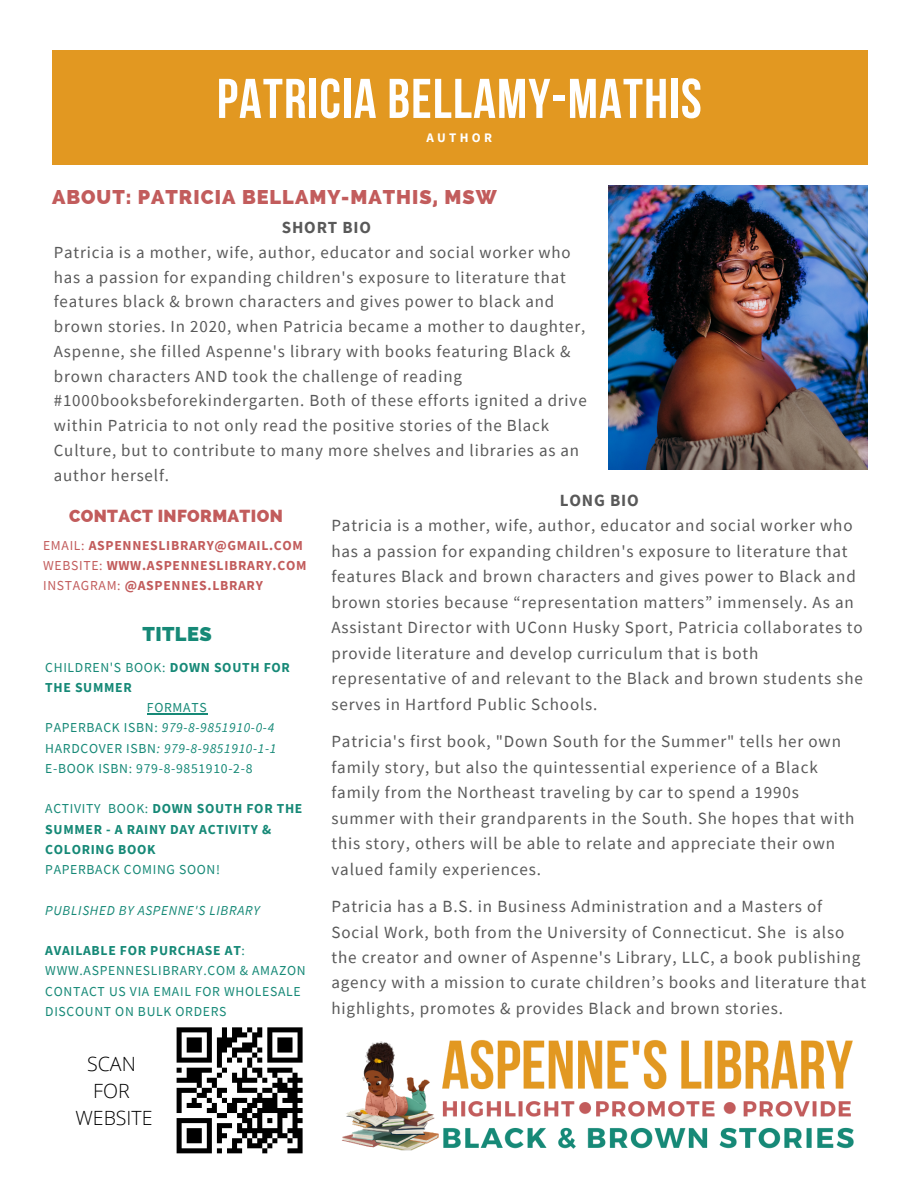
<style>
.page{position:relative;width:918px;height:1188px;background:#fff}
.page>*{position:absolute;margin:0;border:0;box-sizing:border-box;transform-origin:0 0}
.t1{font:55.8px "Bebas Neue Cyrillic";letter-spacing:.02em;color:#fff}
.t2{font:800 19.95px "Raleway";letter-spacing:.05em;color:#c25c5c}
.t3{font:800 19.95px "Raleway";letter-spacing:.02em;color:#168977}
.t4{font:300 19.65px "Open Sans";color:#000}
.t5{font:800 17.4px "Raleway";letter-spacing:.02em;color:#c25c5c}
.t6{font:17.1px/25.5px "Source Sans Pro";letter-spacing:.05em;color:#595959}
.t7{font:700 17.1px "Source Sans Pro";letter-spacing:.05em;color:#595959}
.t8{font:16.95px/24.8px "Source Sans Pro";letter-spacing:.05em;color:#595959}
.t9{font:700 16.95px "Source Sans Pro";letter-spacing:.05em;color:#595959}
.t10{font:13.65px/20.2px "Source Sans Pro";letter-spacing:.05em;color:#168977}
.t11{font:700 13.65px/20.2px "Source Sans Pro";letter-spacing:.05em;color:#168977}
.t12{font:italic 13.65px "Source Sans Pro";letter-spacing:.05em;color:#168977}
.t13{font:700 13.65px "Source Sans Pro";letter-spacing:.05em;color:#c25c5c}
.t14{font:700 13.05px "Source Sans Pro";letter-spacing:.25em;color:#fff}
.s1{font-weight:400}
.s2{font-style:normal}
</style>
<div class="page">
<img style="left:609px;top:186px;width:258px;height:283px">
<hr style="left:147px;top:713px;width:60px;height:1px;background:#168977">
<div style="left:52px;top:51px;width:816px;height:113px;background:#e29821"></div>
<img style="left:342px;top:1040px;width:512px;height:111px">
<div style="left:177px;top:1027px;width:35px;height:5px;background:#000"></div>
<div style="left:187px;top:1037px;width:15px;height:5px;background:#000"></div>
<div style="left:187px;top:1042px;width:15px;height:6px;background:#000"></div>
<div style="left:187px;top:1048px;width:15px;height:5px;background:#000"></div>
<svg style="left:177px;top:1032px;width:5px;height:26px"></svg>
<div style="left:177px;top:1058px;width:35px;height:5px;background:#000"></div>
<svg style="left:177px;top:1068px;width:5px;height:5px"></svg>
<div style="left:187px;top:1068px;width:25px;height:5px;background:#000"></div>
<div style="left:187px;top:1073px;width:15px;height:5px;background:#000"></div>
<div style="left:177px;top:1078px;width:25px;height:5px;background:#000"></div>
<div style="left:177px;top:1088px;width:20px;height:5px;background:#000"></div>
<div style="left:187px;top:1103px;width:15px;height:5px;background:#000"></div>
<svg style="left:177px;top:1093px;width:5px;height:20px"></svg>
<div style="left:177px;top:1118px;width:35px;height:5px;background:#000"></div>
<div style="left:187px;top:1128px;width:15px;height:5px;background:#000"></div>
<div style="left:187px;top:1133px;width:15px;height:5px;background:#000"></div>
<div style="left:187px;top:1138px;width:15px;height:5px;background:#000"></div>
<svg style="left:177px;top:1123px;width:5px;height:25px"></svg>
<div style="left:177px;top:1148px;width:35px;height:5px;background:#000"></div>
<svg style="left:192px;top:1027px;width:111px;height:126px"></svg>
<div style="left:287px;top:1148px;width:16px;height:5px;background:#000"></div>
<p class="t1" style="left:217px;top:76px;width:486px">PATRICIA BELLAMY-MATHIS</p>
<p class="t14" style="left:427px;top:129px;width:67px">AUTHOR</p>
<p class="t2" style="left:52px;top:185px;width:446px">ABOUT: PATRICIA BELLAMY-MATHIS, MSW</p>
<p class="t9" style="left:282px;top:217px;width:91px">SHORT BIO</p>
<p class="t8" style="left:54px;top:240px;width:534px">Patricia is a mother, wife, author, educator and social worker who has a passion for expanding children's exposure to literature that features black &amp; brown characters and gives power to black and brown stories. In 2020, when Patricia became a mother to daughter, Aspenne, she filled Aspenne's library with books featuring Black &amp; brown characters AND took the challenge of reading #1000booksbeforekindergarten. Both of these efforts ignited a drive within Patricia to not only read the positive stories of the Black Culture, but to contribute to many more shelves and libraries as an author herself.</p>
<p class="t5" style="left:69px;top:505px;width:215px">CONTACT INFORMATION</p>
<p class="t13" style="left:43px;top:537px;width:261px"><span class="s1">EMAIL:</span> ASPENNESLIBRARY@GMAIL.COM</p>
<p class="t13" style="left:43px;top:557px;width:265px"><span class="s1">WEBSITE:</span> WWW.ASPENNESLIBRARY.COM</p>
<p class="t13" style="left:43px;top:577px;width:221px"><span class="s1">INSTAGRAM:</span> @ASPENNES.LBRARY</p>
<p class="t7" style="left:560px;top:489px;width:81px">LONG BIO</p>
<p class="t6" style="left:331px;top:512px;width:533px">Patricia is a mother, wife, author, educator and social worker who has a passion for expanding children's exposure to literature that features Black and brown characters and gives power to Black and brown stories because “representation matters” immensely. As an Assistant Director with UConn Husky Sport, Patricia collaborates to provide literature and develop curriculum that is both representative of and relevant to the Black and brown students she serves in Hartford Public Schools.</p>
<p class="t6" style="left:331px;top:728px;width:525px">Patricia's first book, "Down South for the Summer" tells her own family story, but also the quintessential experience of a Black family from the Northeast traveling by car to spend a 1990s summer with their grandparents in the South. She hopes that with this story, others will be able to relate and appreciate their own valued family experiences.</p>
<p class="t6" style="left:331px;top:893px;width:536px">Patricia has a B.S. in Business Administration and a Masters of Social Work, both from the University of Connecticut. She is also the creator and owner of Aspenne's Library, LLC, a book publishing agency with a mission to curate children’s books and literature that highlights, promotes &amp; provides Black and brown stories.</p>
<p class="t3" style="left:143px;top:622px;width:71px">TITLES</p>
<p class="t11" style="left:45px;top:657px;width:246px"><span class="s1">CHILDREN'S BOOK:</span> DOWN SOUTH FOR<br>THE SUMMER</p>
<p class="t10" style="left:147px;top:697px;width:61px">FORMATS</p>
<p class="t12" style="left:45px;top:719px;width:230px"><span class="s2">PAPERBACK ISBN:</span> 979-8-9851910-0-4</p>
<p class="t12" style="left:45px;top:739px;width:233px"><span class="s2">HARDCOVER ISBN</span>: 979-8-9851910-1-1</p>
<p class="t10" style="left:45px;top:758px;width:209px">E-BOOK ISBN: 979-8-9851910-2-8</p>
<p class="t11" style="left:45px;top:798px;width:259px"><span class="s1">ACTIVITY BOOK:</span> DOWN SOUTH FOR THE<br>SUMMER - A RAINY DAY ACTIVITY &amp;<br>COLORING BOOK</p>
<p class="t10" style="left:45px;top:859px;width:176px">PAPERBACK COMING SOON!</p>
<p class="t12" style="left:45px;top:901px;width:216px">PUBLISHED BY ASPENNE'S LIBRARY</p>
<p class="t11" style="left:45px;top:940px;width:201px">AVAILABLE FOR PURCHASE AT<span class="s1">:</span></p>
<p class="t10" style="left:45px;top:960px;width:262px">WWW.ASPENNESLIBRARY.COM &amp; AMAZON</p>
<p class="t10" style="left:45px;top:981px;width:257px">CONTACT US VIA EMAIL FOR WHOLESALE<br>DISCOUNT ON BULK ORDERS</p>
<p class="t4" style="left:87px;top:1050px;width:50px">SCAN</p>
<p class="t4" style="left:93px;top:1077px;width:38px">FOR</p>
<p class="t4" style="left:75px;top:1104px;width:79px">WEBSITE</p>
</div>
